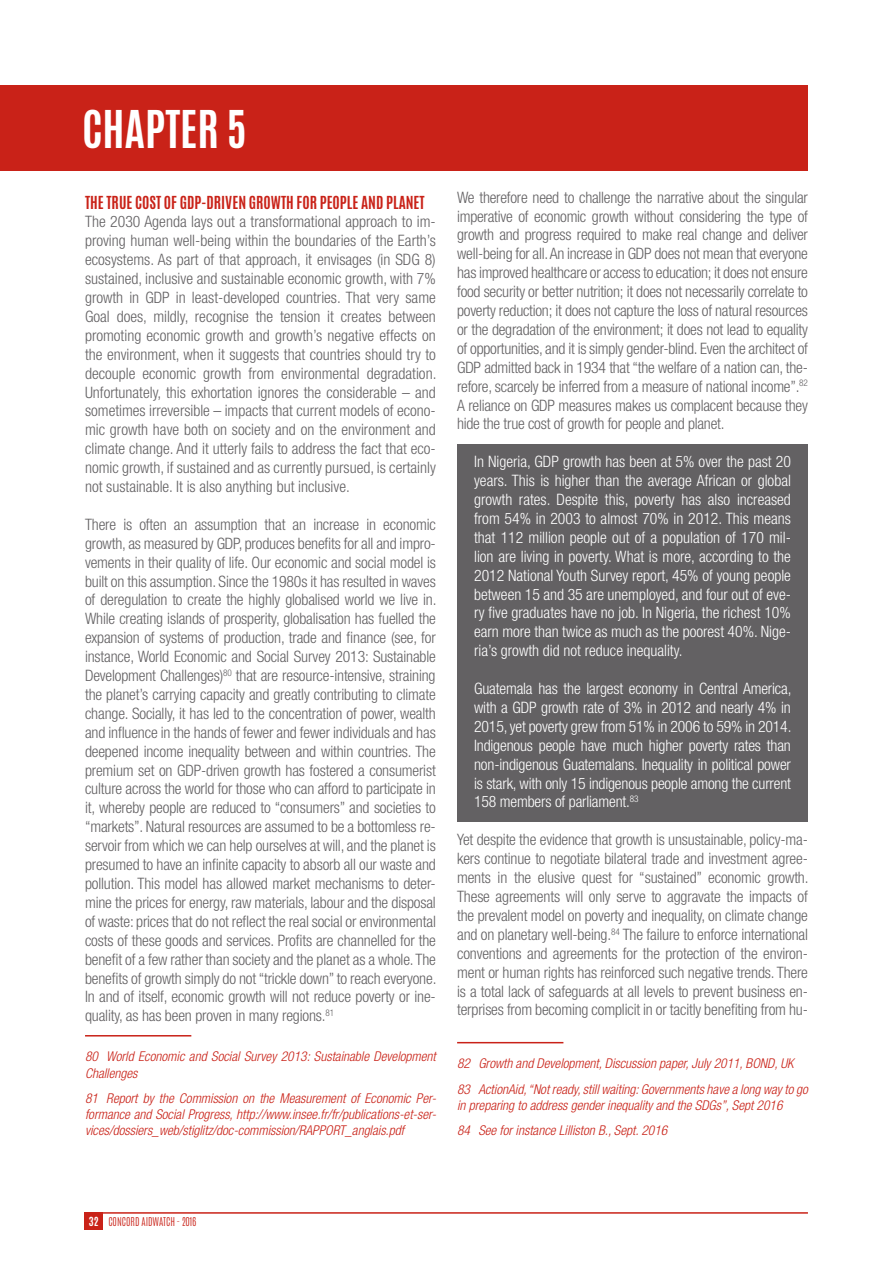
<style>
.page{position:relative;width:893px;height:1263px;background:#fff}
.page>*{position:absolute;margin:0;border:0;box-sizing:border-box;transform-origin:0 0}
.t1{font:700 43.5px "Antonio";color:#fff}
.t2{font:300 condensed 15.75px/18.9px "Helvetica Neue LT Std";letter-spacing:-.01em;color:#636163;text-align:justify}
.t3{font:300 condensed 15.75px/18.9px "Helvetica Neue LT Std";letter-spacing:-.005em;color:#fff;text-align:justify}
.t4{font:700 15px "Antonio";color:#c92218}
.t5{font:italic 300 condensed 13.5px/16.2px "Helvetica Neue LT Std";color:#c92218}
.t6{font:300 10.2px "Antonio";color:#c92218}
.s1{font-weight:700;font-size:10.5px;color:#fff}
</style>
<div class="page">
<div style="left:85px;top:1212px;width:18px;height:18px;background:#c92218"></div>
<hr style="left:85px;top:1212px;width:723px;height:2px;background:#c92218">
<div style="left:457px;top:444px;width:351px;height:378px;background:#636163"></div>
<hr style="left:85px;top:1035px;width:106px;height:1px;background:#c92218">
<hr style="left:457px;top:1042px;width:106px;height:1px;background:#c92218">
<div style="left:0;top:85px;width:808px;height:85px;background:#c92218"></div>
<h1 class="t1" style="left:82px;top:98px;width:166px">CHAPTER 5</h1>
<p class="t4" style="left:85px;top:191px;width:341px">THE TRUE COST OF GDP-DRIVEN GROWTH FOR PEOPLE AND PLANET</p>
<p class="t2" style="left:85px;top:212px;width:353px">The 2030 Agenda lays out a transformational approach to im&shy;proving human well-being within the boundaries of the Earth’s ecosystems. As part of that approach, it envisages (in SDG 8) sustained, inclusive and sustainable economic growth, with 7% growth in GDP in least-developed countries. That very same Goal does, mildly, recognise the tension it creates between promoting economic growth and growth’s negative effects on the environment, when it suggests that countries should try to decouple economic growth from environmental degradation.<br>Unfortunately, this exhortation ignores the considerable – and sometimes irreversible – impacts that current models of econo&shy;mic growth have both on society and on the environment and climate change. And it utterly fails to address the fact that eco&shy;nomic growth, if sustained and as currently pursued, is certainly not sustainable. It is also anything but inclusive.</p>
<p class="t2" style="left:85px;top:515px;width:353px">There is often an assumption that an increase in economic growth, as measured by GDP, produces benefits for all and impro&shy;vements in their quality of life. Our economic and social model is built on this assumption. Since the 1980s it has resulted in waves of deregulation to create the highly globalised world we live in.<br>While creating islands of prosperity, globalisation has fuelled the expansion of systems of production, trade and finance (see, for instance, World Economic and Social Survey 2013: Sustainable Development Challenges)<sup>80</sup> that are resource-intensive, straining the planet’s carrying capacity and greatly contributing to climate change. Socially, it has led to the concentration of power, wealth and influence in the hands of fewer and fewer individuals and has deepened income inequality between and within countries. The premium set on GDP-driven growth has fostered a consumerist culture across the world for those who can afford to participate in it, whereby people are reduced to “consumers” and societies to “markets”. Natural resources are assumed to be a bottomless re&shy;servoir from which we can help ourselves at will, and the planet is presumed to have an infinite capacity to absorb all our waste and pollution. This model has allowed market mechanisms to deter&shy;mine the prices for energy, raw materials, labour and the disposal of waste: prices that do not reflect the real social or environmental costs of these goods and services. Profits are channelled for the benefit of a few rather than society and the planet as a whole. The benefits of growth simply do not “trickle down” to reach everyone.<br>In and of itself, economic growth will not reduce poverty or ine&shy;quality, as has been proven in many regions.<sup>81</sup></p>
<p class="t5" style="left:85px;top:1049px;width:352px">80 World Economic and Social Survey 2013: Sustainable Development<br>Challenges</p>
<p class="t5" style="left:85px;top:1090px;width:352px;text-align:justify">81 Report by the Commission on the Measurement of Economic Per&shy;formance and Social Progress, http://www.insee.fr/fr/publications-et-ser&shy;vices/dossiers_web/stiglitz/doc-commission/RAPPORT_anglais.pdf</p>
<p class="t2" style="left:457px;top:187px;width:352px">We therefore need to challenge the narrative about the singular imperative of economic growth without considering the type of growth and progress required to make real change and deliver well-being for all. An increase in GDP does not mean that everyone has improved healthcare or access to education; it does not ensure food security or better nutrition; it does not necessarily correlate to poverty reduction; it does not capture the loss of natural resources or the degradation of the environment; it does not lead to equality of opportunities, and it is simply gender-blind. Even the architect of GDP admitted back in 1934 that “the welfare of a nation can, the&shy;refore, scarcely be inferred from a measure of national income”.<sup>82<br></sup>A reliance on GDP measures makes us complacent because they hide the true cost of growth for people and planet.</p>
<p class="t3" style="left:474px;top:452px;width:318px">In Nigeria, GDP growth has been at 5% over the past 20 years. This is higher than the average African or global growth rates. Despite this, poverty has also increased from 54% in 2003 to almost 70% in 2012. This means that 112 million people out of a population of 170 mil&shy;lion are living in poverty. What is more, according to the 2012 National Youth Survey report, 45% of young people between 15 and 35 are unemployed, and four out of eve&shy;ry five graduates have no job. In Nigeria, the richest 10% earn more than twice as much as the poorest 40%. Nige&shy;ria’s growth did not reduce inequality.</p>
<p class="t3" style="left:474px;top:679px;width:319px">Guatemala has the largest economy in Central America, with a GDP growth rate of 3% in 2012 and nearly 4% in 2015, yet poverty grew from 51% in 2006 to 59% in 2014.<br>Indigenous people have much higher poverty rates than non-indigenous Guatemalans. Inequality in political power is stark, with only 15 indigenous people among the current 158 members of parliament.<sup>83</sup></p>
<p class="t2" style="left:457px;top:830px;width:353px">Yet despite the evidence that growth is unsustainable, policy-ma&shy;kers continue to negotiate bilateral trade and investment agree&shy;ments in the elusive quest for “sustained” economic growth.<br>These agreements will only serve to aggravate the impacts of the prevalent model on poverty and inequality, on climate change and on planetary well-being.<sup>84</sup> The failure to enforce international conventions and agreements for the protection of the environ&shy;ment or human rights has reinforced such negative trends. There is a total lack of safeguards at all levels to prevent business en&shy;terprises from becoming complicit in or tacitly benefiting from hu-</p>
<p class="t5" style="left:457px;top:1051px;width:352px;line-height:25.5px">82 Growth and Development, Discussion paper, July 2011, BOND, UK<br>83 ActionAid, “Not ready, still waiting: Governments have a long way to go</p>
<p class="t5" style="left:457px;top:1093px;width:327px;line-height:25.5px">in preparing to address gender inequality and the SDGs”, Sept 2016<br>84 See for instance Lilliston B., Sept. 2016</p>
<p class="t6" style="left:89px;top:1214px;width:109px"><span class="s1">32</span> CONCORD AIDWATCH - 2016</p>
</div>
